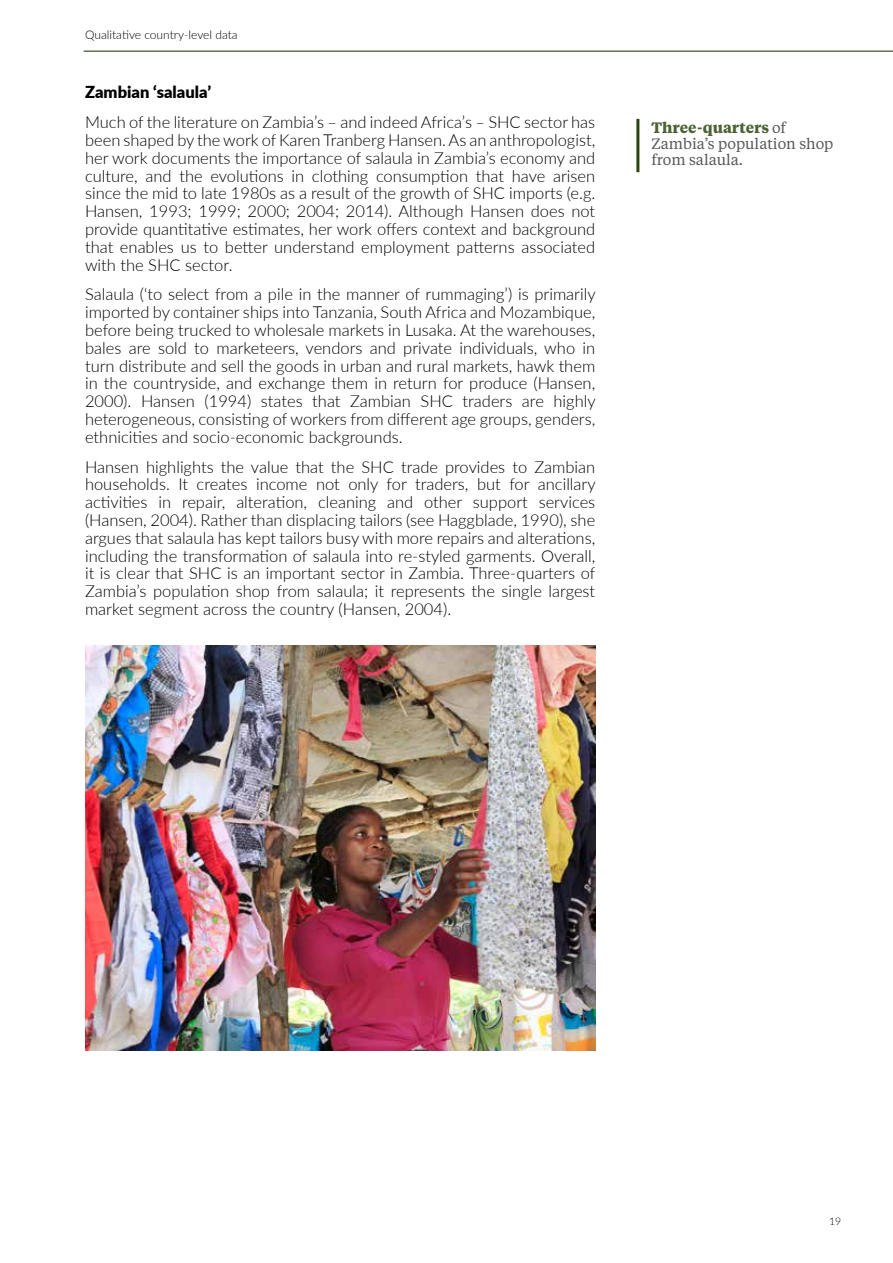
<style>
.page{position:relative;width:893px;height:1263px;background:#fff}
.page>*{position:absolute;margin:0;border:0;box-sizing:border-box;transform-origin:0 0}
.t1{font:300 16.5px/17.9px "Lato";color:#000;text-align:justify}
.t2{font:900 16.5px "Lato";color:#000}
.t3{font:15px/16.2px "Tiempos Text";color:#58595b}
.t4{font:300 12px "Lato";color:#000}
.t5{font:300 10.5px "Lato";color:#000}
.s1{font-weight:700;color:#4c6134}
</style>
<div class="page">
<hr style="left:84px;top:51px;width:809px;height:1px;background:#2c4612">
<img style="left:85px;top:645px;width:510px;height:405px">
<hr style="left:636px;top:119px;width:3px;height:53px;background:#2c4612">
<p class="t4" style="left:85px;top:26px;width:154px">Qualitative country-level data</p>
<p class="t2" style="left:85px;top:80px;width:128px">Zambian ‘salaula’</p>
<p class="t1" style="left:85px;top:113px;width:512px">Much of the literature on Zambia’s – and indeed Africa’s – SHC sector has been shaped by the work of Karen Tranberg Hansen. As an anthropologist, her work documents the importance of salaula in Zambia’s economy and culture, and the evolutions in clothing consumption that have arisen since the mid to late 1980s as a result of the growth of SHC imports (e.g.<br>Hansen, 1993; 1999; 2000; 2004; 2014). Although Hansen does not provide quantitative estimates, her work offers context and background that enables us to better understand employment patterns associated with the SHC sector.</p>
<p class="t1" style="left:85px;top:285px;width:512px">Salaula (‘to select from a pile in the manner of rummaging’) is primarily imported by container ships into Tanzania, South Africa and Mozambique, before being trucked to wholesale markets in Lusaka. At the warehouses, bales are sold to marketeers, vendors and private individuals, who in turn distribute and sell the goods in urban and rural markets, hawk them in the countryside, and exchange them in return for produce (Hansen, 2000). Hansen (1994) states that Zambian SHC traders are highly heterogeneous, consisting of workers from different age groups, genders, ethnicities and socio-economic backgrounds.</p>
<p class="t1" style="left:85px;top:457px;width:512px">Hansen highlights the value that the SHC trade provides to Zambian households. It creates income not only for traders, but for ancillary activities in repair, alteration, cleaning and other support services (Hansen, 2004). Rather than displacing tailors (see Haggblade, 1990), she argues that salaula has kept tailors busy with more repairs and alterations, including the transformation of salaula into re-styled garments. Overall, it is clear that SHC is an important sector in Zambia. Three-quarters of Zambia’s population shop from salaula; it represents the single largest market segment across the country (Hansen, 2004).</p>
<p class="t3" style="left:651px;top:118px;width:183px"><span class="s1">Three-quarters</span> of<br>Zambia’s population shop from salaula.</p>
<p class="t5" style="left:829px;top:1214px;width:14px">19</p>
</div>
